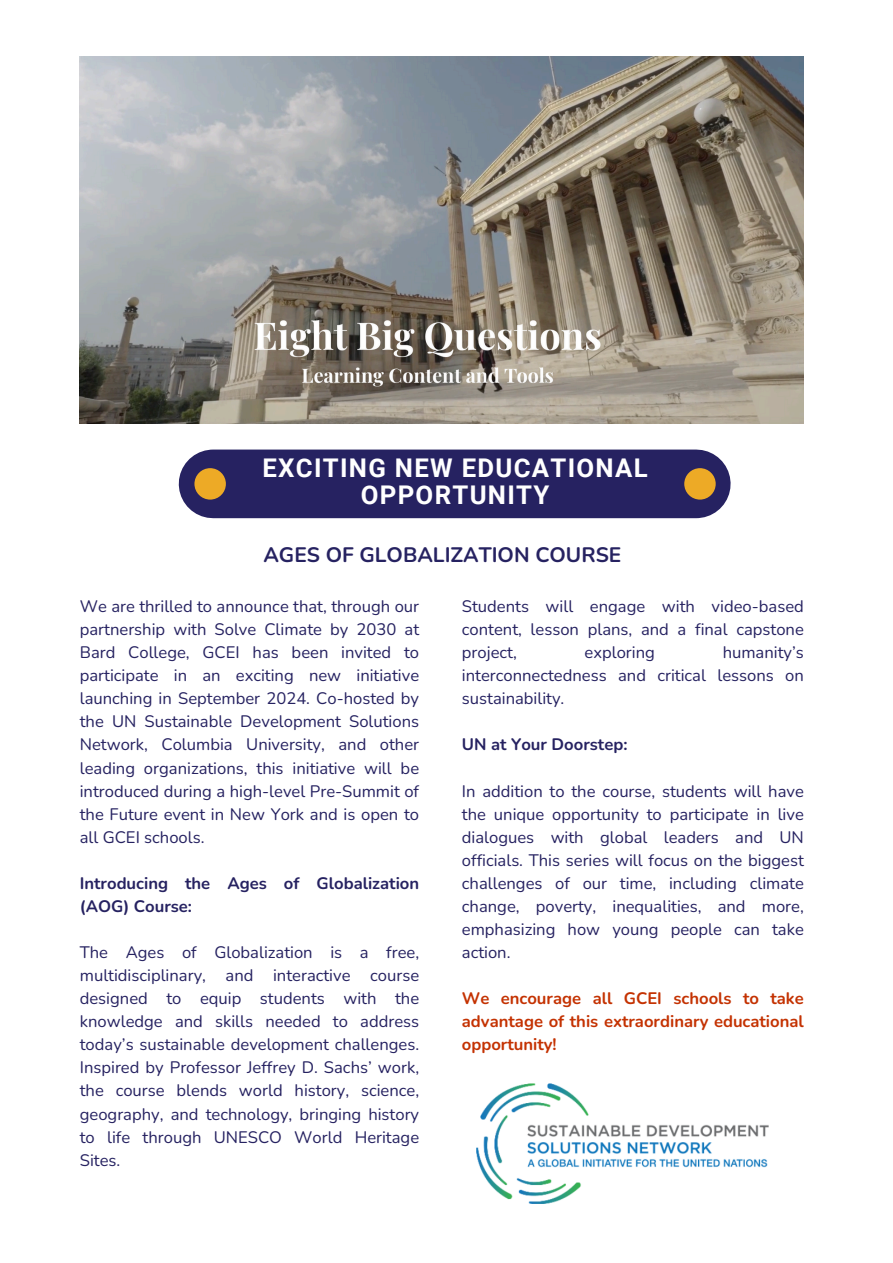
<style>
.page{position:relative;width:893px;height:1263px;background:#fff}
.page>*{position:absolute;margin:0;border:0;box-sizing:border-box;transform-origin:0 0}
.t1{font:700 25.72px/27px "Roboto";letter-spacing:.05em;color:#fff;text-align:center}
.t2{font:700 20.92px "Nunito";color:#262261}
.t3{font:16.65px/23.1px "Nunito";color:#262261;text-align:justify}
.t4{font:700 16.65px/23.1px "Nunito";color:#c43202;text-align:justify}
.t5{font:700 16.65px/23.1px "Nunito";color:#262261}
</style>
<div class="page">
<div style="left:213px;top:449px;width:483px;height:69px;background:#262261"></div>
<div style="left:684px;top:468px;width:31px;height:32px;background:#edaa26;border-radius:50%"></div>
<div style="left:194px;top:468px;width:32px;height:32px;background:#edaa26;border-radius:50%"></div>
<img style="left:476px;top:1083px;width:293px;height:121px">
<img style="left:80px;top:56px;width:724px;height:367px">
<p class="t1" style="left:262px;top:455px;width:387px">EXCITING NEW EDUCATIONAL<br>OPPORTUNITY</p>
<p class="t2" style="left:263px;top:540px;width:359px">AGES OF GLOBALIZATION COURSE</p>
<h2 class="t3" style="left:80px;top:595px;width:341px">We are thrilled to announce that, through our partnership with Solve Climate by 2030 at Bard College, GCEI has been invited to participate in an exciting new initiative launching in September 2024. Co-hosted by the UN Sustainable Development Solutions Network, Columbia University, and other leading organizations, this initiative will be introduced during a high-level Pre-Summit of the Future event in New York and is open to all GCEI schools.</h2>
<p class="t5" style="left:80px;top:872px;width:341px">Introducing the Ages of Globalization (AOG) Course:</p>
<h3 class="t3" style="left:80px;top:941px;width:341px">The Ages of Globalization is a free, multidisciplinary, and interactive course designed to equip students with the knowledge and skills needed to address today’s sustainable development challenges.<br>Inspired by Professor Jeffrey D. Sachs’ work, the course blends world history, science, geography, and technology, bringing history to life through UNESCO World Heritage Sites.</h3>
<p class="t3" style="left:462px;top:595px;width:343px">Students will engage with video-based content, lesson plans, and a final capstone project,</p>
<p class="t3" style="left:462px;top:641px;width:343px;text-indent:261px">humanity’s interconnectedness and critical lessons on sustainability.</p>
<h3 class="t5" style="left:462px;top:733px;width:167px">UN at Your Doorstep:</h3>
<p class="t3" style="left:462px;top:779px;width:343px">In addition to the course, students will have the unique opportunity to participate in live dialogues with global leaders and UN officials. This series will focus on the biggest challenges of our time, including climate change, poverty, inequalities, and more, emphasizing how young people can take action.</p>
<h3 class="t4" style="left:462px;top:987px;width:343px">We encourage all GCEI schools to take advantage of this extraordinary educational opportunity!</h3>
<p class="t3" style="left:584px;top:641px;width:72px">exploring</p>
</div>
